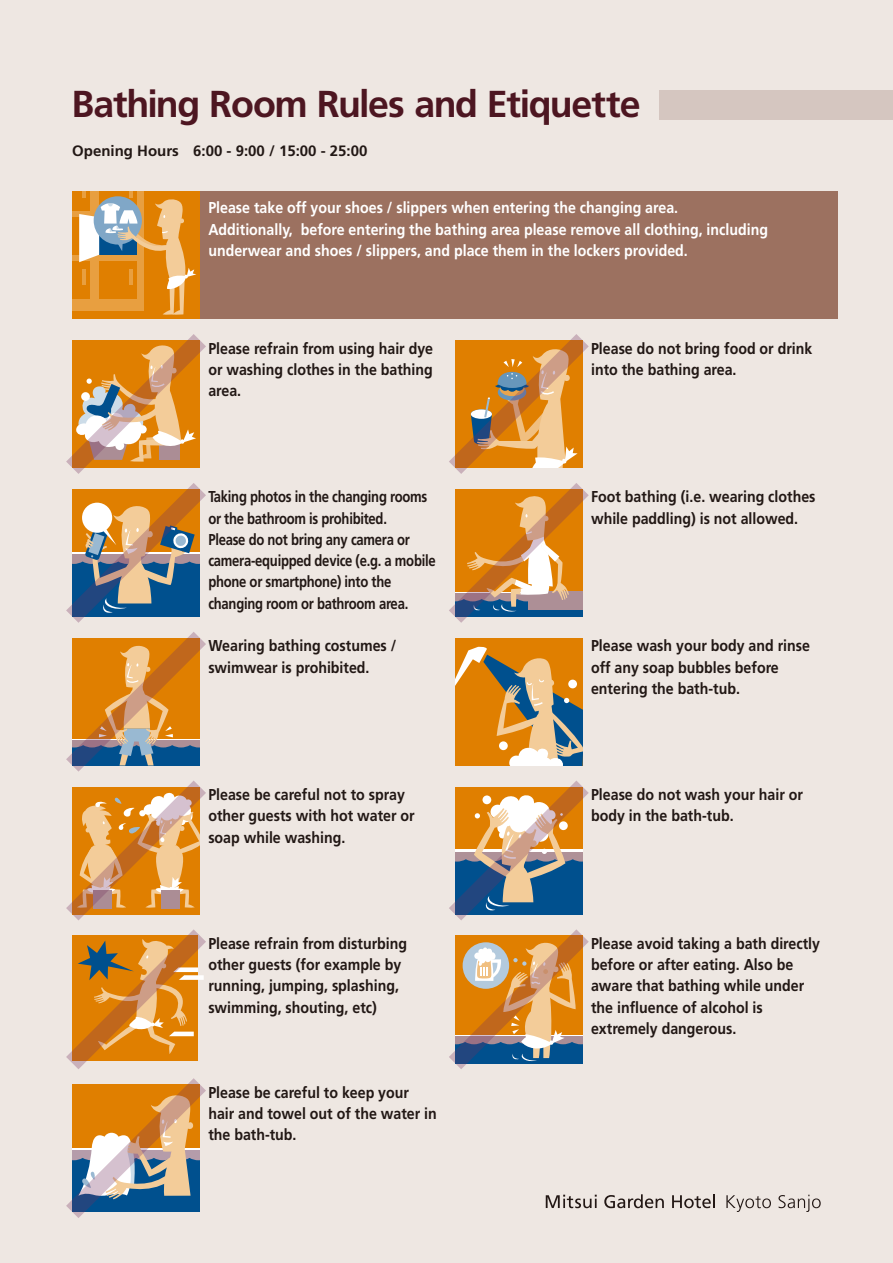
<style>
.page{position:relative;width:893px;height:1263px;background:#eee7e2}
.page>*{position:absolute;margin:0;border:0;box-sizing:border-box;transform-origin:0 0}
.t1{font:700 37.5px "Frutiger";letter-spacing:-.035em;color:#4d1621}
.t2{font:700 15.75px/21.3px "Frutiger";color:#221815;scale:.9 1}
.t3{font:700 15.75px/21.3px "Frutiger";color:#fff;scale:.9 1}
.t4{font:700 15.75px/21.3px "Frutiger";letter-spacing:-.02em;color:#221815;scale:.83 1}
.t5{font:700 15px "Frutiger";color:#221815}
</style>
<div class="page">
<div style="left:200px;top:191px;width:638px;height:128px;background:#9c7160"></div>
<div style="left:72px;top:191px;width:128px;height:128px;background:#e07f00"></div>
<div style="left:72px;top:191px;width:72px;height:120px;background:#e89f40"></div>
<div style="left:72px;top:261px;width:17px;height:37px;background:#e07f00"></div>
<div style="left:72px;top:217px;width:17px;height:38px;background:#e07f00"></div>
<div style="left:72px;top:191px;width:17px;height:20px;background:#e07f00"></div>
<svg style="left:79px;top:191px;width:117px;height:124px"></svg>
<div style="left:455px;top:638px;width:128px;height:127px;background:#e07f00"></div>
<svg style="left:455px;top:646px;width:128px;height:119px"></svg>
<svg style="left:66px;top:1078px;width:140px;height:140px"></svg>
<svg style="left:449px;top:334px;width:140px;height:140px"></svg>
<svg style="left:449px;top:483px;width:140px;height:140px"></svg>
<svg style="left:449px;top:780px;width:140px;height:140px"></svg>
<svg style="left:449px;top:929px;width:140px;height:140px"></svg>
<svg style="left:66px;top:334px;width:140px;height:140px"></svg>
<svg style="left:66px;top:483px;width:140px;height:140px"></svg>
<svg style="left:66px;top:632px;width:140px;height:140px"></svg>
<svg style="left:66px;top:780px;width:140px;height:140px"></svg>
<svg style="left:66px;top:929px;width:140px;height:140px"></svg>
<div style="left:659px;top:90px;width:234px;height:30px;background:#d5c6c0"></div>
<svg style="left:726px;top:1195px;width:45px;height:17px"></svg>
<svg style="left:778px;top:1195px;width:43px;height:17px"></svg>
<svg style="left:546px;top:1195px;width:51px;height:13px"></svg>
<svg style="left:604px;top:1194px;width:60px;height:14px"></svg>
<svg style="left:672px;top:1194px;width:43px;height:14px"></svg>
<h1 class="t1" style="left:71px;top:82px;width:571px">Bathing Room Rules and Etiquette</h1>
<p class="t5" style="left:72px;top:142px;width:297px">Opening Hours 6:00 - 9:00 / 15:00 - 25:00</p>
<p class="t3" style="left:208px;top:197px;width:623px">Please take off your shoes / slippers when entering the changing area.<br>Additionally, before entering the bathing area please remove all clothing, including underwear and shoes / slippers, and place them in the lockers provided.</p>
<p class="t2" style="left:208px;top:337px;width:251px;text-align:justify">Please refrain from using hair dye or washing clothes in the bathing area.</p>
<p class="t4" style="left:208px;top:486px;width:275px">Taking photos in the changing rooms or the bathroom is prohibited.<br>Please do not bring any camera or camera-equipped device (e.g. a mobile phone or smartphone) into the changing room or bathroom area.</p>
<p class="t2" style="left:208px;top:635px;width:210px">Wearing bathing costumes / swimwear is prohibited.</p>
<p class="t2" style="left:208px;top:784px;width:231px">Please be careful not to spray other guests with hot water or soap while washing.</p>
<p class="t2" style="left:208px;top:933px;width:222px">Please refrain from disturbing other guests (for example by running, jumping, splashing, swimming, shouting, etc)</p>
<p class="t2" style="left:208px;top:1081px;width:255px">Please be careful to keep your hair and towel out of the water in the bath-tub.</p>
<p class="t2" style="left:591px;top:337px;width:247px">Please do not bring food or drink into the bathing area.</p>
<p class="t2" style="left:591px;top:486px;width:251px">Foot bathing (i.e. wearing clothes while paddling) is not allowed.</p>
<p class="t2" style="left:591px;top:635px;width:245px">Please wash your body and rinse off any soap bubbles before entering the bath-tub.</p>
<p class="t2" style="left:591px;top:784px;width:237px">Please do not wash your hair or body in the bath-tub.</p>
<p class="t2" style="left:591px;top:933px;width:256px">Please avoid taking a bath directly before or after eating. Also be aware that bathing while under the influence of alcohol is extremely dangerous.</p>
</div>
